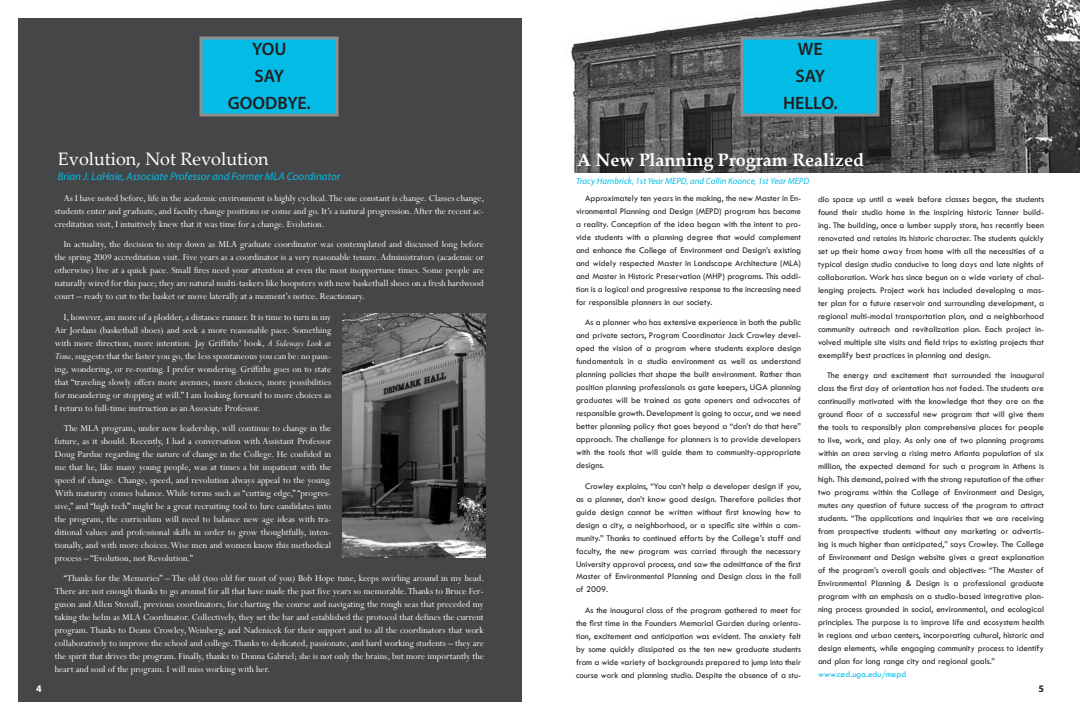
<style>
.page{position:relative;width:1080px;height:720px;background:#fff}
.page>*{position:absolute;margin:0;border:0;box-sizing:border-box;transform-origin:0 0}
.Sub-Title{font:700 18px "Palatino Linotype";color:#fff}
.Sub-Title-2{font:600 18px "Myriad Pro";color:#231f20}
.Sub-Title-3{font:18px "Palatino Linotype";color:#fff}
.Author{font:italic 11px "Myriad Pro";color:#02bce5}
.Body_Text{font:10px/13px "Perpetua";color:#fff;text-align:justify}
.t1{font:700 10px "Myriad Pro";color:#231f20}
.t2{font:700 10px "Myriad Pro";color:#fff}
.Body_Text-2{font:9px/13px "Tw Cen";color:#231f20;text-align:justify}
.Author-2{font:italic 9px "Myriad Pro";color:#02bce5}
.t3{font:9px "Tw Cen";color:#02bce5}
.s1{font-style:italic}
</style>
<div class="page">
<div style="left:18px;top:18px;width:504px;height:684px;background:#454647"></div>
<img style="left:571px;top:0;width:509px;height:173px">
<div style="left:740px;top:36px;width:140px;height:80px;background:#02bce5;border:3px solid #8d8f92"></div>
<div style="left:200px;top:36px;width:138px;height:80px;background:#02bce5;border:3px solid #8d8f92"></div>
<img style="left:342px;top:314px;width:144px;height:244px">
<p class="Sub-Title-2" style="left:252px;top:37px;width:36px">YOU</p>
<p class="Sub-Title-2" style="left:255px;top:64px;width:31px">SAY</p>
<p class="Sub-Title-2" style="left:228px;top:92px;width:85px">GOODBYE.</p>
<p class="Sub-Title-2" style="left:798px;top:37px;width:26px">WE</p>
<p class="Sub-Title-2" style="left:796px;top:64px;width:31px">SAY</p>
<p class="Sub-Title-2" style="left:783px;top:92px;width:56px">HELLO.</p>
<p class="t2" style="left:36px;top:682px;width:7px">4</p>
<p class="Sub-Title-3" style="left:58px;top:146px;width:212px">Evolution, Not Revolution</p>
<p class="Sub-Title" style="left:577px;top:147px;width:289px">A New Planning Program Realized</p>
<p class="Author-2" style="left:576px;top:175px;width:235px">Tracy Hambrick, 1st Year MEPD, and Collin Koonce, 1st Year MEPD</p>
<p class="Body_Text-2" style="left:818px;top:193px;width:228px">dio space up until a week before classes began, the students found their studio home in the inspiring historic Tanner build&shy;ing. The building, once a lumber supply store, has recently been renovated and retains its historic character. The students quickly set up their home away from home with all the necessities of a typical design studio conducive to long days and late nights of collaboration. Work has since begun on a wide variety of chal&shy;lenging projects. Project work has included developing a mas&shy;ter plan for a future reservoir and surrounding development, a regional multi-modal transportation plan, and a neighborhood community outreach and revitalization plan. Each project in&shy;volved multiple site visits and field trips to existing projects that exemplify best practices in planning and design.</p>
<p class="Body_Text-2" style="left:818px;top:369px;width:228px;text-indent:9px">The energy and excitement that surrounded the inaugural class the first day of orientation has not faded. The students are continually motivated with the knowledge that they are on the ground floor of a successful new program that will give them the tools to responsibly plan comprehensive places for people to live, work, and play. As only one of two planning programs within an area serving a rising metro Atlanta population of six million, the expected demand for such a program in Athens is high. This demand, paired with the strong reputation of the other two programs within the College of Environment and Design, mutes any question of future success of the program to attract students. “The applications and inquiries that we are receiving from prospective students without any marketing or advertis&shy;ing is much higher than anticipated,” says Crowley. The College of Environment and Design website gives a great explanation of the program’s overall goals and objectives: “The Master of Environmental Planning &amp; Design is a professional graduate program with an emphasis on a studio-based integrative plan&shy;ning process grounded in social, environmental, and ecological principles. The purpose is to improve life and ecosystem health in regions and urban centers, incorporating cultural, historic and design elements, while engaging community process to identify and plan for long range city and regional goals.”</p>
<p class="t3" style="left:818px;top:669px;width:90px">www.ced.uga.edu/mepd</p>
<p class="Author" style="left:58px;top:170px;width:284px">Brian J. LaHaie, Associate Professor and Former MLA Coordinator</p>
<p class="Body_Text" style="left:55px;top:192px;width:431px;text-indent:9px">As I have noted before, life in the academic environment is highly cyclical. The one constant is change. Classes change, students enter and graduate, and faculty change positions or come and go. It’s a natural progression. After the recent ac&shy;creditation visit, I intuitively knew that it was time for a change. Evolution.</p>
<p class="Body_Text" style="left:55px;top:238px;width:431px;text-indent:9px">In actuality, the decision to step down as MLA graduate coordinator was contemplated and discussed long before the spring 2009 accreditation visit. Five years as a coordinator is a very reasonable tenure. Administrators (academic or otherwise) live at a quick pace. Small fires need your attention at even the most inopportune times. Some people are naturally wired for this pace; they are natural multi-taskers like hoopsters with new basketball shoes on a fresh hardwood court – ready to cut to the basket or move laterally at a moment’s notice. Reactionary.</p>
<p class="Body_Text" style="left:55px;top:310px;width:278px;text-indent:9px">I, however, am more of a plodder, a distance runner. It is time to turn in my Air Jordans (basketball shoes) and seek a more reasonable pace. Something with more direction, more intention. Jay Griffiths’ book, <span class="s1">A Sideways Look at Time</span>, suggests that the faster you go, the less spontaneous you can be: no paus&shy;ing, wondering, or re-routing. I prefer wondering. Griffiths goes on to state that “traveling slowly offers more avenues, more choices, more possibilities for meandering or stopping at will.” I am looking forward to more choices as I return to full-time instruction as an Associate Professor.</p>
<p class="Body_Text" style="left:55px;top:421px;width:278px;text-indent:9px">The MLA program, under new leadership, will continue to change in the future, as it should. Recently, I had a conversation with Assistant Professor Doug Pardue regarding the nature of change in the College. He confided in me that he, like many young people, was at times a bit impatient with the speed of change. Change, speed, and revolution always appeal to the young.<br>With maturity comes balance. While terms such as “cutting edge,” “progres&shy;sive,” and “high tech” might be a great recruiting tool to lure candidates into the program, the curriculum will need to balance new age ideas with tra&shy;ditional values and professional skills in order to grow thoughtfully, inten&shy;tionally, and with more choices. Wise men and women know this methodical process – “Evolution, not Revolution.”</p>
<p class="Body_Text" style="left:55px;top:572px;width:431px;text-indent:9px">“Thanks for the Memories” – The old (too old for most of you) Bob Hope tune, keeps swirling around in my head.<br>There are not enough thanks to go around for all that have made the past five years so memorable. Thanks to Bruce Fer&shy;guson and Allen Stovall, previous coordinators, for charting the course and navigating the rough seas that preceded my taking the helm as MLA Coordinator. Collectively, they set the bar and established the protocol that defines the current program. Thanks to Deans Crowley, Weinberg, and Nadenicek for their support and to all the coordinators that work collaboratively to improve the school and college. Thanks to dedicated, passionate, and hard working students – they are the spirit that drives the program. Finally, thanks to Donna Gabriel; she is not only the brains, but more importantly the heart and soul of the program. I will miss working with her.</p>
<p class="Body_Text-2" style="left:576px;top:192px;width:227px;text-indent:9px">Approximately ten years in the making, the new Master in En&shy;vironmental Planning and Design (MEPD) program has become a reality. Conception of the idea began with the intent to pro&shy;vide students with a planning degree that would complement and enhance the College of Environment and Design’s existing and widely respected Master in Landscape Architecture (MLA) and Master in Historic Preservation (MHP) programs. This addi&shy;tion is a logical and progressive response to the increasing need for responsible planners in our society.</p>
<p class="Body_Text-2" style="left:576px;top:316px;width:227px;text-indent:9px">As a planner who has extensive experience in both the public and private sectors, Program Coordinator Jack Crowley devel&shy;oped the vision of a program where students explore design fundamentals in a studio environment as well as understand planning policies that shape the built environment. Rather than position planning professionals as gate keepers, UGA planning graduates will be trained as gate openers and advocates of responsible growth. Development is going to occur, and we need better planning policy that goes beyond a “don’t do that here” approach. The challenge for planners is to provide developers with the tools that will guide them to community-appropriate designs.</p>
<p class="Body_Text-2" style="left:576px;top:479px;width:227px;text-indent:9px">Crowley explains, “You can’t help a developer design if you, as a planner, don’t know good design. Therefore policies that guide design cannot be written without first knowing how to design a city, a neighborhood, or a specific site within a com&shy;munity.” Thanks to continued efforts by the College’s staff and faculty, the new program was carried through the necessary University approval process, and saw the admittance of the first Master of Environmental Planning and Design class in the fall of 2009.</p>
<p class="Body_Text-2" style="left:576px;top:603px;width:227px;text-indent:9px">As the inaugural class of the program gathered to meet for the first time in the Founders Memorial Garden during orienta&shy;tion, excitement and anticipation was evident. The anxiety felt by some quickly dissipated as the ten new graduate students from a wide variety of backgrounds prepared to jump into their course work and planning studio. Despite the absence of a stu-</p>
<p class="t1" style="left:1038px;top:682px;width:7px">5</p>
</div>
